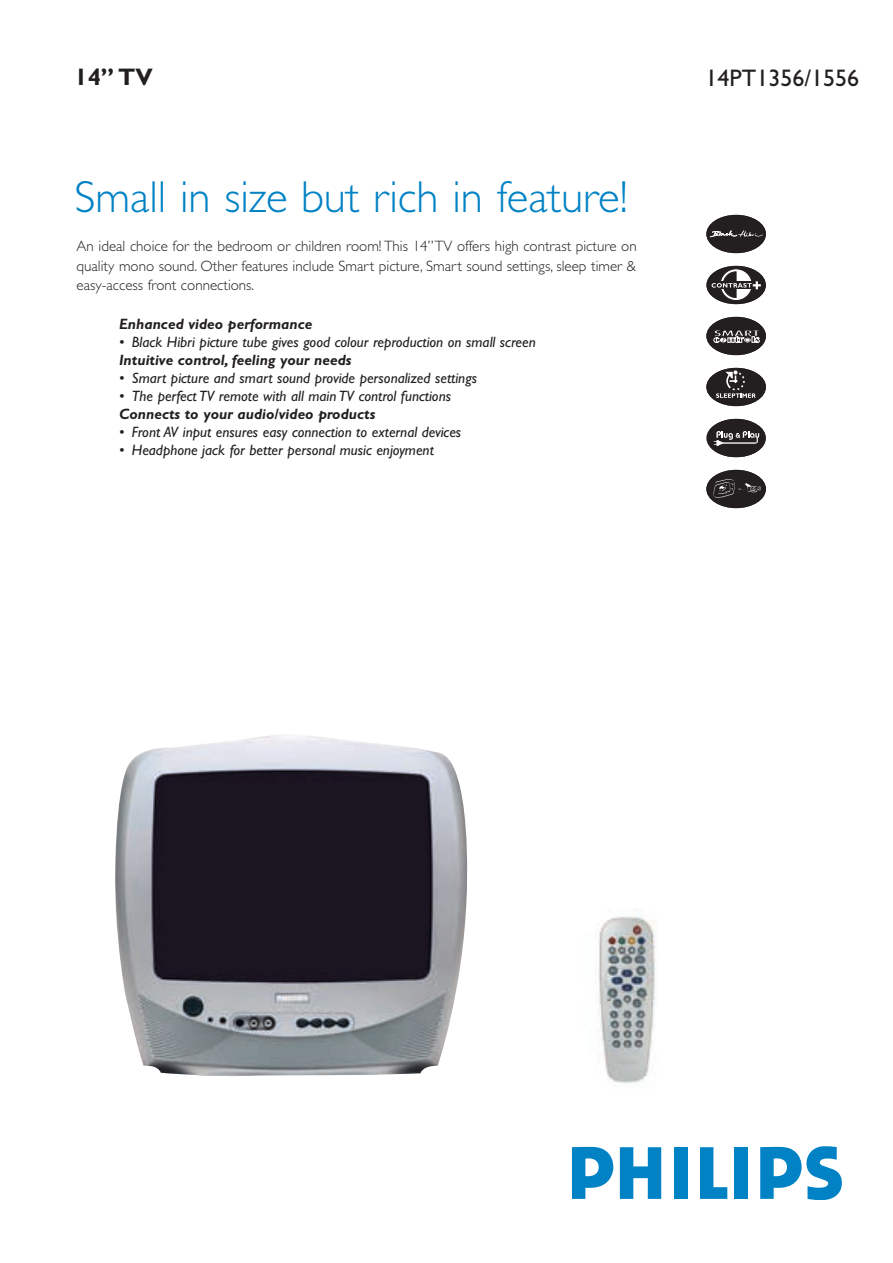
<style>
.page{position:relative;width:893px;height:1263px;background:#fff}
.page>*{position:absolute;margin:0;border:0;box-sizing:border-box;transform-origin:0 0}
.t1{font:300 45px "Gill Sans";color:#0082c5}
.t2{font:24px "Gill Sans";color:#231f20}
.t3{font:700 24px "Gill Sans";color:#231f20}
.t4{font:italic 15px "Gill Sans";color:#231f20}
.t5{font:300 15px/19.5px "Gill Sans";color:#231f20;text-align:justify}
.t6{font:italic 700 15px "Gill Sans";color:#231f20}
</style>
<div class="page">
<svg style="left:760px;top:1146px;width:81px;height:54px"></svg>
<svg style="left:620px;top:1147px;width:41px;height:52px"></svg>
<div style="left:674px;top:1147px;width:13px;height:52px;background:#0082c5"></div>
<div style="left:734px;top:1147px;width:13px;height:52px;background:#0082c5"></div>
<svg style="left:700px;top:1147px;width:27px;height:52px"></svg>
<svg style="left:572px;top:1147px;width:41px;height:52px"></svg>
<svg style="left:706px;top:215px;width:60px;height:38px"></svg>
<svg style="left:706px;top:266px;width:60px;height:38px"></svg>
<svg style="left:706px;top:317px;width:60px;height:38px"></svg>
<svg style="left:706px;top:368px;width:60px;height:38px"></svg>
<svg style="left:707px;top:419px;width:58px;height:38px"></svg>
<svg style="left:706px;top:470px;width:60px;height:38px"></svg>
<img style="left:115px;top:734px;width:353px;height:342px">
<img style="left:597px;top:910px;width:59px;height:174px">
<h2 class="t3" style="left:74px;top:69px;width:80px">14” TV</h2>
<h1 class="t1" style="left:74px;top:181px;width:555px">Small in size but rich in feature!</h1>
<p class="t5" style="left:77px;top:238px;width:561px">An ideal choice for the bedroom or children room! This 14”TV offers high contrast picture on quality mono sound. Other features include Smart picture, Smart sound settings, sleep timer &amp; easy-access front connections.</p>
<p class="t6" style="left:119px;top:319px;width:195px">Enhanced video performance</p>
<p class="t4" style="left:119px;top:337px;width:418px">• Black Hibri picture tube gives good colour reproduction on small screen</p>
<p class="t6" style="left:119px;top:355px;width:234px">Intuitive control, feeling your needs</p>
<p class="t4" style="left:119px;top:373px;width:359px">• Smart picture and smart sound provide personalized settings</p>
<p class="t4" style="left:119px;top:391px;width:333px">• The perfect TV remote with all main TV control functions</p>
<p class="t6" style="left:119px;top:409px;width:258px">Connects to your audio/video products</p>
<p class="t4" style="left:119px;top:427px;width:343px">• Front AV input ensures easy connection to external devices</p>
<p class="t4" style="left:119px;top:445px;width:316px">• Headphone jack for better personal music enjoyment</p>
<h2 class="t2" style="left:705px;top:69px;width:155px">14PT1356/1556</h2>
</div>
